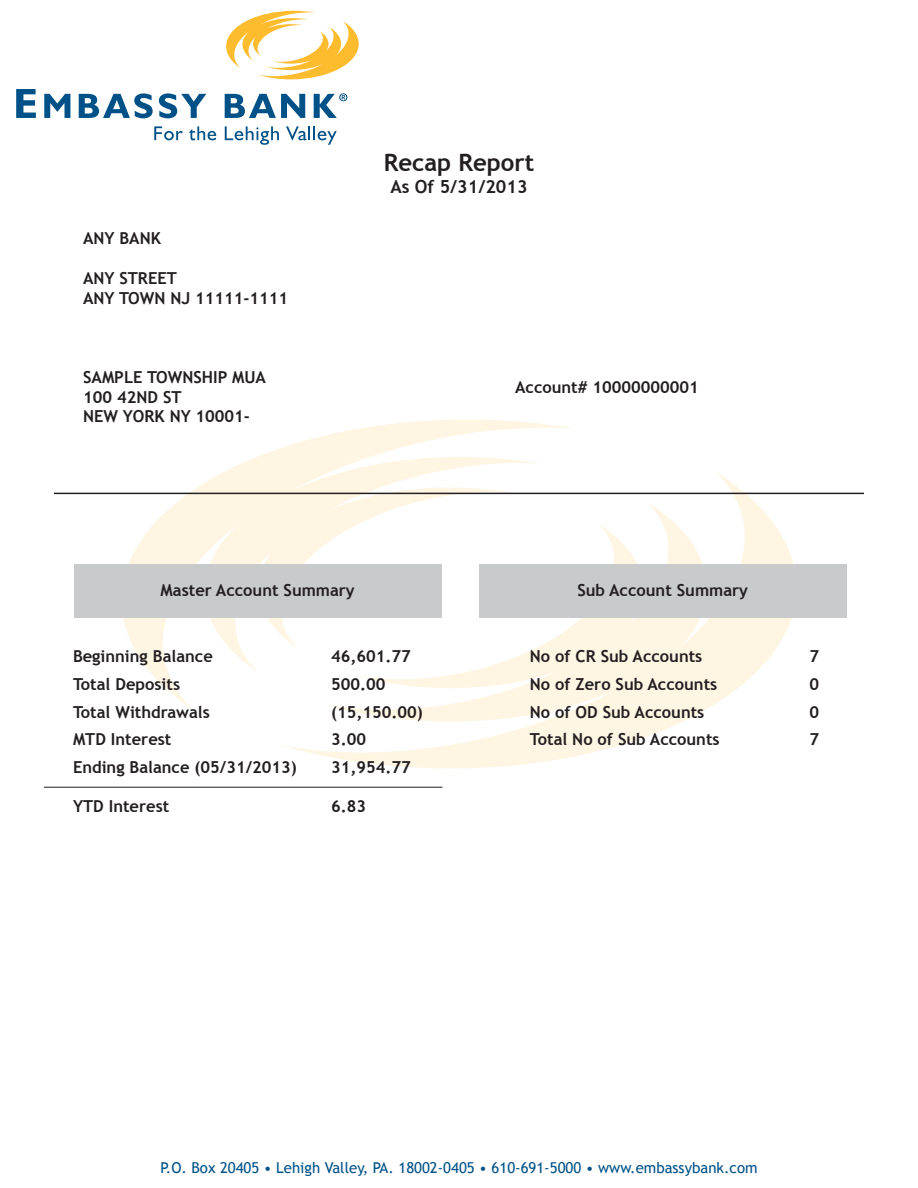
<style>
.page{position:relative;width:918px;height:1188px;background:#fff}
.page>*{position:absolute;margin:0;border:0;box-sizing:border-box;transform-origin:0 0}
.t1{font:700 24px "Trebuchet MS";color:#231f20}
.t2{font:700 18px "Trebuchet MS";color:#231f20}
.t3{font:700 16.5px "Trebuchet MS";color:#231f20}
.t4{font:15px "Trebuchet MS";color:#005187}
</style>
<div class="page">
<svg style="left:283px;top:473px;width:513px;height:296px"></svg>
<svg style="left:122px;top:419px;width:455px;height:292px"></svg>
<svg style="left:16px;top:89px;width:20px;height:29px"></svg>
<svg style="left:44px;top:94px;width:26px;height:24px"></svg>
<svg style="left:79px;top:93px;width:74px;height:25px"></svg>
<svg style="left:159px;top:93px;width:47px;height:25px"></svg>
<svg style="left:225px;top:94px;width:80px;height:24px"></svg>
<svg style="left:226px;top:11px;width:133px;height:68px"></svg>
<svg style="left:154px;top:126px;width:29px;height:14px"></svg>
<svg style="left:189px;top:126px;width:27px;height:14px"></svg>
<svg style="left:225px;top:126px;width:54px;height:19px"></svg>
<svg style="left:286px;top:126px;width:51px;height:19px"></svg>
<svg style="left:314px;top:93px;width:33px;height:25px"></svg>
<hr style="left:54px;top:493px;width:810px;height:1px;background:#231f20">
<hr style="left:44px;top:787px;width:398px;height:1px;background:#231f20">
<div style="left:74px;top:564px;width:368px;height:54px;background:#c9cacc"></div>
<div style="left:479px;top:564px;width:368px;height:54px;background:#c9cacc"></div>
<p class="t3" style="left:83px;top:228px;width:79px">ANY BANK</p>
<p class="t3" style="left:83px;top:268px;width:95px">ANY STREET</p>
<p class="t3" style="left:83px;top:287px;width:207px">ANY TOWN NJ 11111-1111</p>
<p class="t3" style="left:83px;top:367px;width:184px">SAMPLE TOWNSHIP MUA</p>
<p class="t3" style="left:83px;top:386px;width:100px">100 42ND ST</p>
<p class="t3" style="left:83px;top:406px;width:168px">NEW YORK NY 10001-</p>
<p class="t1" style="left:384px;top:148px;width:152px">Recap Report</p>
<p class="t2" style="left:390px;top:175px;width:139px">As Of 5/31/2013</p>
<p class="t3" style="left:515px;top:377px;width:185px">Account# 10000000001</p>
<p class="t3" style="left:161px;top:579px;width:196px">Master Account Summary</p>
<p class="t3" style="left:73px;top:646px;width:141px">Beginning Balance</p>
<p class="t3" style="left:73px;top:674px;width:109px">Total Deposits</p>
<p class="t3" style="left:73px;top:701px;width:138px">Total Withdrawals</p>
<p class="t3" style="left:73px;top:729px;width:100px">MTD Interest</p>
<p class="t3" style="left:73px;top:757px;width:225px">Ending Balance (05/31/2013)</p>
<p class="t3" style="left:73px;top:796px;width:98px">YTD Interest</p>
<p class="t3" style="left:331px;top:646px;width:81px">46,601.77</p>
<p class="t3" style="left:331px;top:674px;width:56px">500.00</p>
<p class="t3" style="left:331px;top:701px;width:93px">(15,150.00)</p>
<p class="t3" style="left:331px;top:729px;width:37px">3.00</p>
<p class="t3" style="left:331px;top:757px;width:81px">31,954.77</p>
<p class="t3" style="left:331px;top:796px;width:37px">6.83</p>
<p class="t3" style="left:577px;top:579px;width:172px">Sub Account Summary</p>
<p class="t3" style="left:530px;top:646px;width:174px">No of CR Sub Accounts</p>
<p class="t3" style="left:530px;top:674px;width:189px">No of Zero Sub Accounts</p>
<p class="t3" style="left:530px;top:701px;width:176px">No of OD Sub Accounts</p>
<p class="t3" style="left:530px;top:729px;width:191px">Total No of Sub Accounts</p>
<p class="t3" style="left:810px;top:646px;width:11px">7</p>
<p class="t3" style="left:810px;top:674px;width:11px">0</p>
<p class="t3" style="left:810px;top:701px;width:11px">0</p>
<p class="t3" style="left:810px;top:729px;width:11px">7</p>
<p class="t4" style="left:160px;top:1159px;width:599px">P.O. Box 20405 • Lehigh Valley, PA. 18002-0405 • 610-691-5000 • www.embassybank.com</p>
</div>
